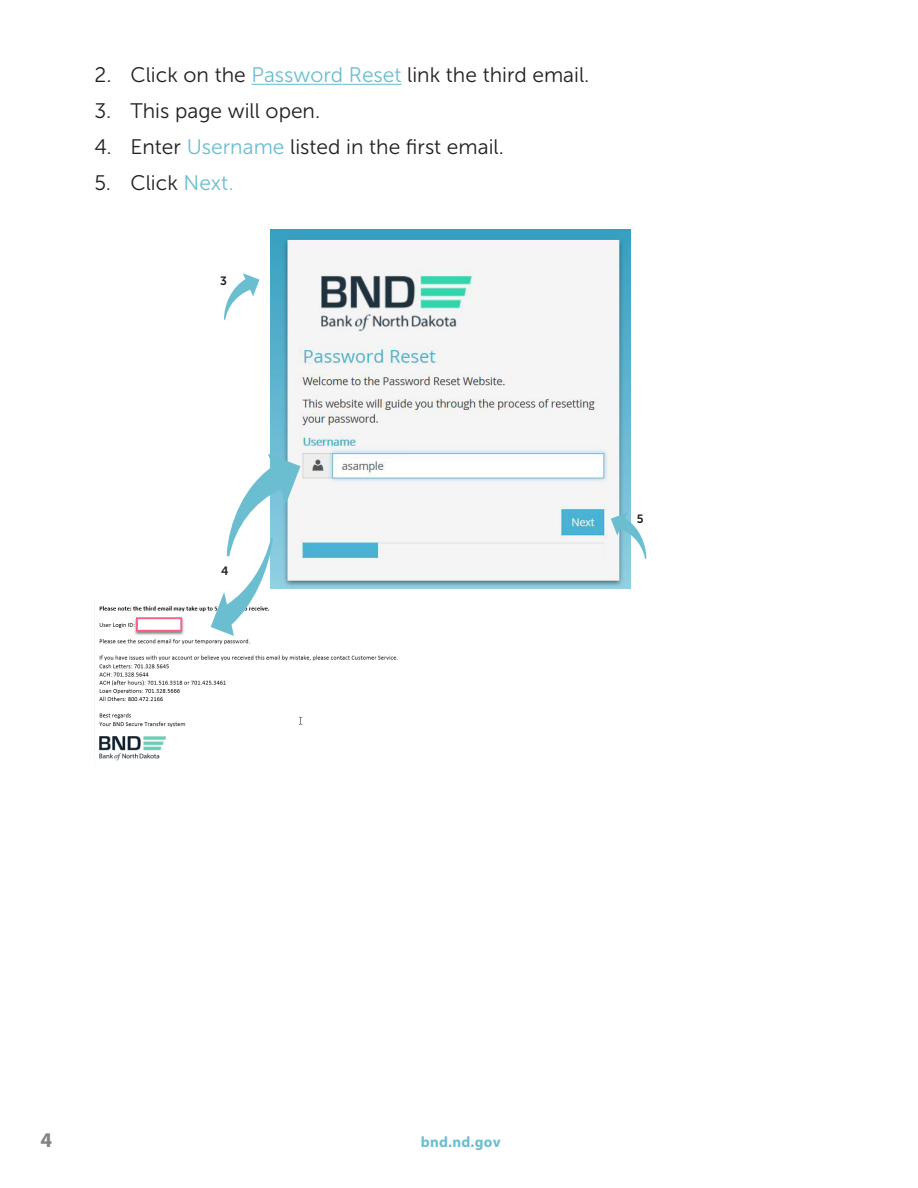
<style>
.page{position:relative;width:918px;height:1188px;background:#fff}
.page>*{position:absolute;margin:0;border:0;box-sizing:border-box;transform-origin:0 0}
.t1{font:21px "Museo Sans 300";color:#231f20}
.t2{font:700 21px "Myriad Pro";color:#808285}
.t3{font:700 15px "Myriad Pro";letter-spacing:.02em;color:#6bbed0}
.t4{font:12px "Museo Sans 700";color:#231f20}
.s1{color:#6bbed0}
</style>
<div class="page">
<img style="left:94px;top:600px;width:304px;height:161px">
<img style="left:270px;top:230px;width:360px;height:358px">
<svg style="left:224px;top:273px;width:35px;height:47px"></svg>
<hr style="left:251px;top:84px;width:151px;height:1px;background:#6bbed0">
<svg style="left:211px;top:454px;width:89px;height:182px"></svg>
<svg style="left:611px;top:512px;width:35px;height:47px"></svg>
<p class="t1" style="left:94px;top:64px;width:496px">2. Click on the <span class="s1">Password Reset</span> link the third email.</p>
<p class="t1" style="left:94px;top:100px;width:227px">3. This page will open.</p>
<p class="t1" style="left:94px;top:136px;width:411px">4. Enter <span class="s1">Username</span> listed in the first email.</p>
<p class="t1" style="left:94px;top:172px;width:141px">5. Click <span class="s1">Next.</span></p>
<p class="t4" style="left:220px;top:274px;width:8px">3</p>
<p class="t4" style="left:221px;top:564px;width:9px">4</p>
<p class="t4" style="left:637px;top:513px;width:8px">5</p>
<p class="t2" style="left:40px;top:1126px;width:13px">4</p>
<p class="t3" style="left:421px;top:1132px;width:81px">bnd.nd.gov</p>
</div>
